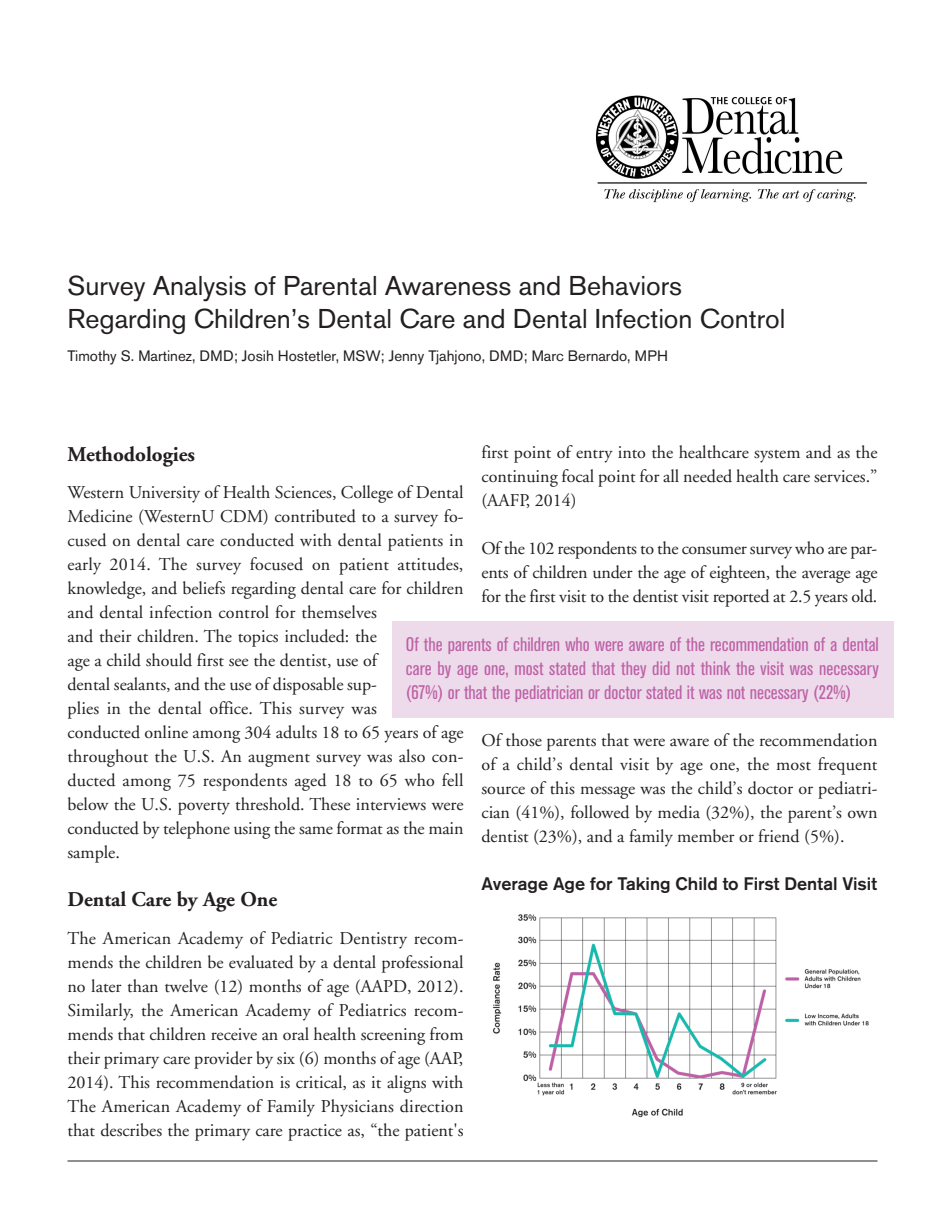
<style>
.page{position:relative;width:945px;height:1215px;background:#fff}
.page>*{position:absolute;margin:0;border:0;box-sizing:border-box;transform-origin:0 0}
.t1{font:27px/33px "Akzidenz Grotesk BE";color:#231f20}
.t2{font:700 21px "Adobe Garamond";color:#231f20}
.t3{font:condensed 19.5px/24px "Akzidenz Grotesk BE";color:#bd60a6;text-align:justify}
.t4{font:18px/24px "Adobe Garamond";color:#231f20;text-align:justify}
.t5{font:500 18px "Akzidenz Grotesk BE";color:#231f20}
.t6{font:15px "Akzidenz Grotesk BE";color:#231f20}
</style>
<div class="page">
<hr style="left:68px;top:1161px;width:810px;height:1px;background:#231f20">
<div style="left:392px;top:622px;width:501px;height:96px;background:#eddaea"></div>
<img style="left:596px;top:95px;width:271px;height:108px">
<img style="left:493px;top:914px;width:375px;height:203px">
<h1 class="t1" style="left:68px;top:272px;width:719px">Survey Analysis of Parental Awareness and Behaviors<br>Regarding Children’s Dental Care and Dental Infection Control</h1>
<p class="t6" style="left:68px;top:351px;width:602px">Timothy S. Martinez, DMD; Josih Hostetler, MSW; Jenny Tjahjono, DMD; Marc Bernardo, MPH</p>
<p class="t4" style="left:481px;top:442px;width:398px">first point of entry into the healthcare system and as the continuing focal point for all needed health care services.” (AAFP, 2014)</p>
<p class="t4" style="left:481px;top:538px;width:398px">Of the 102 respondents to the consumer survey who are par&shy;ents of children under the age of eighteen, the average age for the first visit to the dentist visit reported at 2.5 years old.</p>
<p class="t2" style="left:68px;top:446px;width:129px">Methodologies</p>
<p class="t4" style="left:67px;top:482px;width:398px;text-align:left">Western University of Health Sciences, College of Dental Medicine (WesternU CDM) contributed to a survey fo&shy;cused on dental care conducted with dental patients in early 2014. The survey focused on patient attitudes, knowledge, and beliefs regarding dental care for children and dental infection control for themselves<br>and their children. The topics included: the<br>age a child should first see the dentist, use of<br>dental sealants, and the use of disposable sup-<br>plies in the dental office. This survey was<br>conducted online among 304 adults 18 to 65 years of age throughout the U.S. An augment survey was also con&shy;ducted among 75 respondents aged 18 to 65 who fell below the U.S. poverty threshold. These interviews were conducted by telephone using the same format as the main sample.</p>
<p class="t2" style="left:68px;top:891px;width:211px">Dental Care by Age One</p>
<p class="t4" style="left:67px;top:927px;width:398px">The American Academy of Pediatric Dentistry recom&shy;mends the children be evaluated by a dental professional no later than twelve (12) months of age (AAPD, 2012).<br>Similarly, the American Academy of Pediatrics recom&shy;mends that children receive an oral health screening from their primary care provider by six (6) months of age (AAP, 2014). This recommendation is critical, as it aligns with The American Academy of Family Physicians direction that describes the primary care practice as, “the patient's</p>
<p class="t3" style="left:406px;top:634px;width:475px">Of the parents of children who were aware of the recommendation of a dental care by age one, most stated that they did not think the visit was necessary (67%) or that the pediatrician or doctor stated it was not necessary (22%)</p>
<p class="t4" style="left:481px;top:730px;width:398px">Of those parents that were aware of the recommendation of a child’s dental visit by age one, the most frequent source of this message was the child’s doctor or pediatri&shy;cian (41%), followed by media (32%), the parent’s own dentist (23%), and a family member or friend (5%).</p>
<p class="t5" style="left:481px;top:878px;width:397px">Average Age for Taking Child to First Dental Visit</p>
</div>
